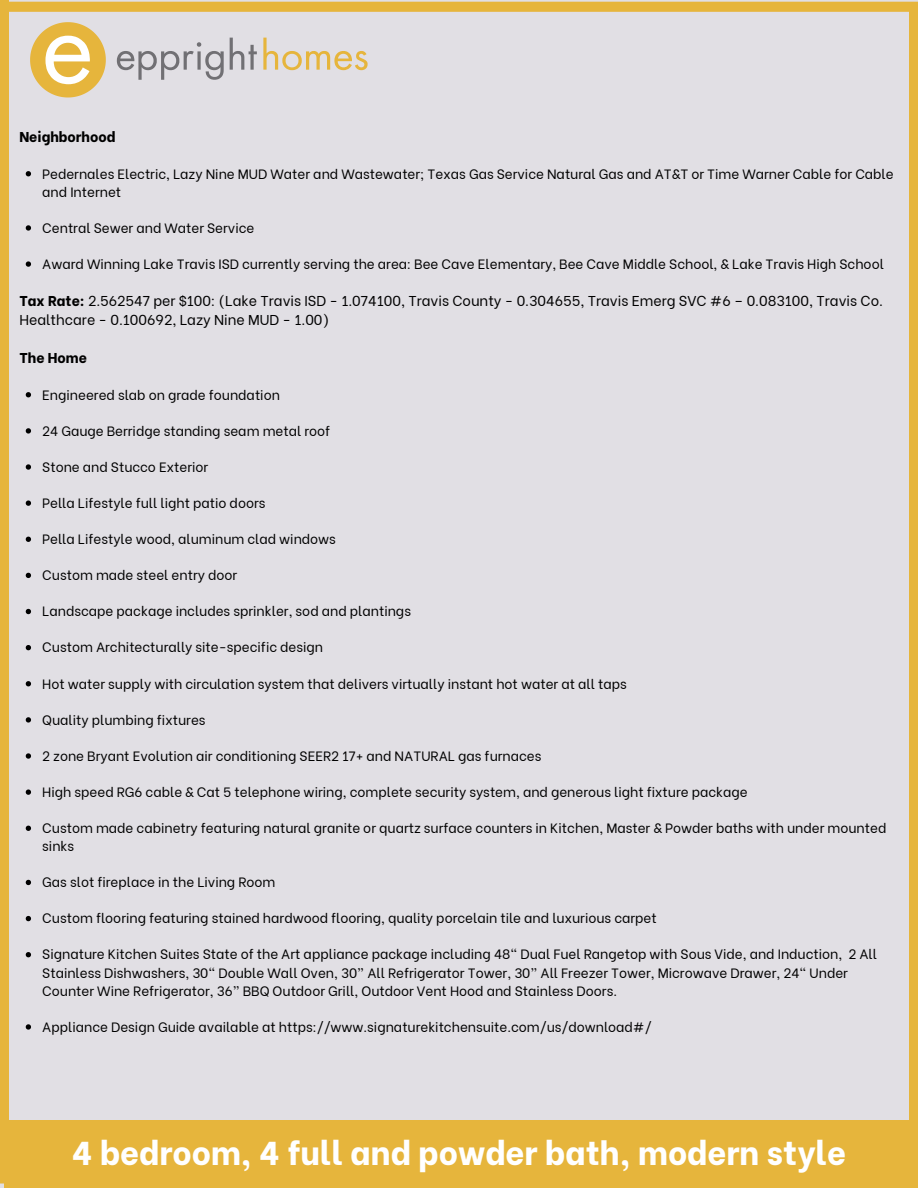
<style>
.page{position:relative;width:918px;height:1188px;background:#e1dfe4}
.page>*{position:absolute;margin:0;border:0;box-sizing:border-box;transform-origin:0 0}
.t1{font:800 33px "Be Vietnam";color:#fff}
.t2{font:14.25px "Be Vietnam";color:#000}
.t3{font:800 14.25px "Be Vietnam";color:#000}
.t4{font:13.5px/18px "Be Vietnam";color:#000}
.s1{font-weight:800}
</style>
<div class="page">
<div style="left:4px;top:1121px;width:914px;height:67px;background:#e6b53c"></div>
<div style="left:0;top:2px;width:918px;height:10px;background:#e6b53c"></div>
<div style="left:909px;top:7px;width:9px;height:1181px;background:#e6b53c"></div>
<div style="left:0;top:0;width:9px;height:1184px;background:#e6b53c"></div>
<svg style="left:30px;top:22px;width:76px;height:75px"></svg>
<svg style="left:117px;top:42px;width:107px;height:38px"></svg>
<svg style="left:230px;top:38px;width:27px;height:32px"></svg>
<svg style="left:263px;top:38px;width:105px;height:32px"></svg>
<svg style="left:26px;top:171px;width:5px;height:5px"></svg>
<svg style="left:26px;top:225px;width:5px;height:6px"></svg>
<svg style="left:26px;top:261px;width:5px;height:6px"></svg>
<svg style="left:26px;top:392px;width:5px;height:5px"></svg>
<svg style="left:26px;top:428px;width:5px;height:6px"></svg>
<svg style="left:26px;top:464px;width:5px;height:6px"></svg>
<svg style="left:26px;top:500px;width:5px;height:6px"></svg>
<svg style="left:26px;top:537px;width:5px;height:5px"></svg>
<svg style="left:26px;top:573px;width:5px;height:5px"></svg>
<svg style="left:26px;top:609px;width:5px;height:5px"></svg>
<svg style="left:26px;top:645px;width:5px;height:5px"></svg>
<svg style="left:26px;top:681px;width:5px;height:5px"></svg>
<svg style="left:26px;top:717px;width:5px;height:6px"></svg>
<svg style="left:26px;top:753px;width:5px;height:6px"></svg>
<svg style="left:26px;top:789px;width:5px;height:6px"></svg>
<svg style="left:26px;top:826px;width:5px;height:5px"></svg>
<svg style="left:26px;top:880px;width:5px;height:5px"></svg>
<svg style="left:26px;top:916px;width:5px;height:5px"></svg>
<svg style="left:26px;top:952px;width:5px;height:5px"></svg>
<svg style="left:26px;top:1024px;width:5px;height:6px"></svg>
<p class="t3" style="left:19px;top:125px;width:98px">Neighborhood</p>
<h2 class="t4" style="left:42px;top:163px;width:853px">Pedernales Electric, Lazy Nine MUD Water and Wastewater; Texas Gas Service Natural Gas and AT&amp;T or Time Warner Cable for Cable and Internet</h2>
<p class="t4" style="left:42px;top:217px;width:214px">Central Sewer and Water Service</p>
<p class="t4" style="left:42px;top:254px;width:843px">Award Winning Lake Travis ISD currently serving the area: Bee Cave Elementary, Bee Cave Middle School, &amp; Lake Travis High School</p>
<p class="t2" style="left:19px;top:289px;width:865px"><span class="s1">Tax Rate:</span> 2.562547 per $100: (Lake Travis ISD - 1.074100, Travis County - 0.304655, Travis Emerg SVC #6 – 0.083100, Travis Co.</p>
<p class="t2" style="left:19px;top:308px;width:312px">Healthcare - 0.100692, Lazy Nine MUD - 1.00)</p>
<p class="t3" style="left:19px;top:346px;width:69px">The Home</p>
<p class="t4" style="left:42px;top:384px;width:239px">Engineered slab on grade foundation</p>
<p class="t4" style="left:42px;top:420px;width:289px">24 Gauge Berridge standing seam metal roof</p>
<p class="t4" style="left:42px;top:457px;width:168px">Stone and Stucco Exterior</p>
<p class="t4" style="left:42px;top:493px;width:225px">Pella Lifestyle full light patio doors</p>
<p class="t4" style="left:42px;top:529px;width:295px">Pella Lifestyle wood, aluminum clad windows</p>
<p class="t4" style="left:42px;top:565px;width:196px">Custom made steel entry door</p>
<p class="t4" style="left:42px;top:601px;width:370px">Landscape package includes sprinkler, sod and plantings</p>
<p class="t4" style="left:42px;top:637px;width:282px">Custom Architecturally site-specific design</p>
<p class="t4" style="left:42px;top:673px;width:586px">Hot water supply with circulation system that delivers virtually instant hot water at all taps</p>
<p class="t4" style="left:42px;top:709px;width:165px">Quality plumbing fixtures</p>
<p class="t4" style="left:42px;top:746px;width:501px">2 zone Bryant Evolution air conditioning SEER2 17+ and NATURAL gas furnaces</p>
<p class="t4" style="left:42px;top:782px;width:707px">High speed RG6 cable &amp; Cat 5 telephone wiring, complete security system, and generous light fixture package</p>
<p class="t4" style="left:42px;top:818px;width:846px">Custom made cabinetry featuring natural granite or quartz surface counters in Kitchen, Master &amp; Powder baths with under mounted sinks</p>
<p class="t4" style="left:42px;top:872px;width:235px">Gas slot fireplace in the Living Room</p>
<p class="t4" style="left:42px;top:908px;width:616px">Custom flooring featuring stained hardwood flooring, quality porcelain tile and luxurious carpet</p>
<p class="t4" style="left:42px;top:944px;width:836px">Signature Kitchen Suites State of the Art appliance package including 48" Dual Fuel Rangetop with Sous Vide, and Induction, 2 All<br>Stainless Dishwashers, 30" Double Wall Oven, 30” All Refrigerator Tower, 30” All Freezer Tower, Microwave Drawer, 24" Under<br>Counter Wine Refrigerator, 36” BBQ Outdoor Grill, Outdoor Vent Hood and Stainless Doors.</p>
<p class="t4" style="left:42px;top:1016px;width:611px">Appliance Design Guide available at https://www.signaturekitchensuite.com/us/download#/</p>
<p class="t1" style="left:72px;top:1125px;width:775px">4 bedroom, 4 full and powder bath, modern style</p>
</div>
